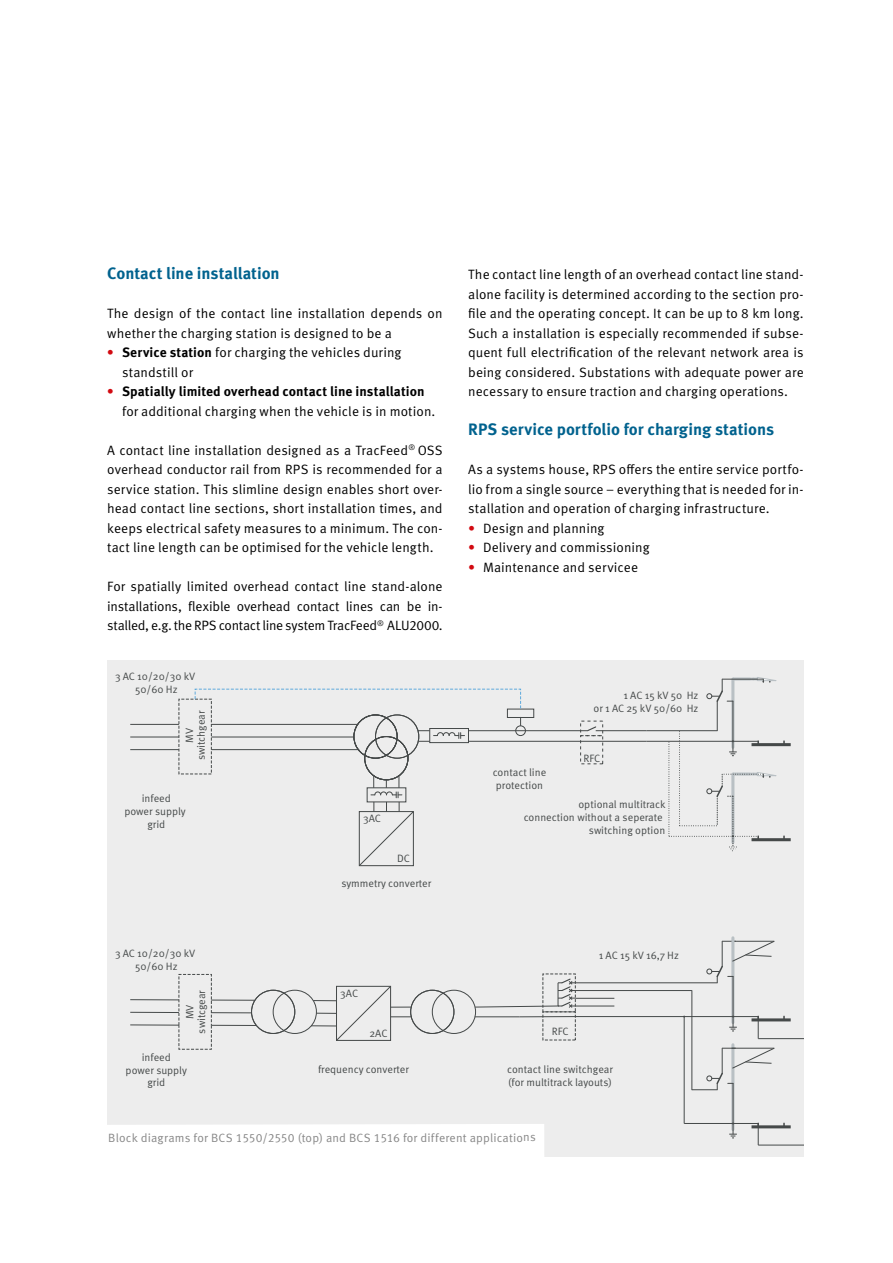
<style>
.page{position:relative;width:893px;height:1263px;background:#fff}
.page>*{position:absolute;margin:0;border:0;box-sizing:border-box;transform-origin:0 0}
.Zwischenüberschrift{font:700 16.5px "Meta Pro";letter-spacing:-.005em;color:#00628e}
.Fließtext{font:13.5px/19.5px "Meta Pro";letter-spacing:.005em;color:#000;text-align:justify}
.t1{font:700 13.5px/19.5px "Meta Pro";letter-spacing:.005em;color:#000}
.Bildunterschrift{font:12px "Meta Pro";letter-spacing:.01em;color:#878787}
.t2{font:10.65px/12.8px "Meta Pro Norm";color:#454949;text-align:center}
.s1{font-weight:700;color:#d20a11}
.s2{font-weight:700}
.s3{color:#d20a11}
.s4{font-weight:400}
</style>
<div class="page">
<div style="left:107px;top:660px;width:697px;height:497px;background:#ededed"></div>
<div style="left:542px;top:1011px;width:34px;height:29px;border:1px dashed #454949"></div>
<hr style="left:211px;top:1025px;width:45px;height:1px;background:#454949">
<hr style="left:130px;top:1024px;width:49px;height:1px;background:#454949">
<hr style="left:211px;top:1012px;width:41px;height:1px;background:#454949">
<hr style="left:130px;top:1012px;width:49px;height:1px;background:#454949">
<hr style="left:211px;top:1000px;width:44px;height:1px;background:#454949">
<hr style="left:130px;top:999px;width:49px;height:1px;background:#454949">
<hr style="left:731px;top:938px;width:3px;height:84px;background:#b9c0c4">
<svg style="left:178px;top:974px;width:34px;height:52px"></svg>
<div style="left:273px;top:990px;width:44px;height:44px;border:1px solid #454949;border-radius:50%"></div>
<div style="left:251px;top:990px;width:44px;height:44px;border:1px solid #454949;border-radius:50%"></div>
<hr style="left:520px;top:1016px;width:55px;height:1px;background:#454949">
<hr style="left:475px;top:1016px;width:45px;height:1px;background:#454949">
<hr style="left:575px;top:982px;width:142px;height:1px;background:#454949">
<hr style="left:575px;top:990px;width:117px;height:1px;background:#454949">
<hr style="left:575px;top:998px;width:39px;height:1px;background:#454949">
<hr style="left:575px;top:1006px;width:39px;height:1px;background:#454949">
<hr style="left:575px;top:1016px;width:183px;height:1px;background:#454949">
<hr style="left:751px;top:1018px;width:40px;height:3px;background:#454949">
<svg style="left:311px;top:985px;width:100px;height:56px"></svg>
<div style="left:432px;top:990px;width:44px;height:44px;border:1px solid #454949;border-radius:50%"></div>
<div style="left:410px;top:990px;width:44px;height:44px;border:1px solid #454949;border-radius:50%"></div>
<hr style="left:733px;top:976px;width:1px;height:40px;background:#454949">
<svg style="left:707px;top:940px;width:68px;height:43px"></svg>
<svg style="left:729px;top:1015px;width:8px;height:16px"></svg>
<hr style="left:731px;top:1045px;width:3px;height:84px;background:#b9c0c4">
<hr style="left:751px;top:1125px;width:40px;height:3px;background:#454949">
<hr style="left:733px;top:1083px;width:1px;height:40px;background:#454949">
<svg style="left:729px;top:1122px;width:8px;height:16px"></svg>
<svg style="left:757px;top:1016px;width:2px;height:23px"></svg>
<hr style="left:758px;top:1038px;width:46px;height:1px;background:#454949">
<svg style="left:757px;top:1123px;width:2px;height:22px"></svg>
<hr style="left:758px;top:1145px;width:46px;height:1px;background:#454949">
<svg style="left:474px;top:977px;width:101px;height:31px"></svg>
<svg style="left:692px;top:1047px;width:83px;height:43px"></svg>
<hr style="left:691px;top:990px;width:1px;height:100px;background:#454949">
<hr style="left:684px;top:1123px;width:74px;height:1px;background:#454949">
<hr style="left:684px;top:1016px;width:1px;height:107px;background:#454949">
<div style="left:580px;top:735px;width:23px;height:29px;border:1px dashed #454949"></div>
<div style="left:580px;top:721px;width:23px;height:15px;border:1px dashed #454949"></div>
<hr style="left:731px;top:679px;width:3px;height:68px;background:#b9c0c4">
<hr style="left:646px;top:741px;width:112px;height:1px;background:#454949">
<hr style="left:646px;top:730px;width:71px;height:1px;background:#454949">
<hr style="left:751px;top:743px;width:40px;height:3px;background:#454949">
<hr style="left:717px;top:701px;width:1px;height:30px;background:#454949">
<hr style="left:732px;top:701px;width:1px;height:40px;background:#454949">
<div style="left:515px;top:725px;width:11px;height:11px;border:1px solid #454949;border-radius:50%"></div>
<div style="left:507px;top:709px;width:27px;height:9px;border:1px solid #454949"></div>
<svg style="left:194px;top:688px;width:327px;height:22px"></svg>
<div style="left:375px;top:714px;width:44px;height:44px;border:1px solid #454949;border-radius:50%"></div>
<div style="left:353px;top:714px;width:45px;height:44px;border:1px solid #454949;border-radius:50%"></div>
<div style="left:364px;top:736px;width:44px;height:44px;border:1px solid #454949;border-radius:50%"></div>
<hr style="left:733px;top:677px;width:17px;height:3px;background:#b9c0c4">
<hr style="left:722px;top:679px;width:41px;height:1px;background:#454949">
<svg style="left:749px;top:677px;width:28px;height:5px"></svg>
<svg style="left:707px;top:679px;width:26px;height:24px"></svg>
<hr style="left:751px;top:838px;width:40px;height:3px;background:#454949">
<svg style="left:668px;top:731px;width:109px;height:120px"></svg>
<div style="left:429px;top:728px;width:40px;height:15px;border:1px solid #454949"></div>
<svg style="left:586px;top:726px;width:11px;height:6px"></svg>
<svg style="left:358px;top:776px;width:56px;height:91px"></svg>
<hr style="left:468px;top:741px;width:178px;height:1px;background:#454949">
<hr style="left:596px;top:730px;width:50px;height:1px;background:#454949">
<hr style="left:468px;top:730px;width:120px;height:1px;background:#454949">
<svg style="left:418px;top:730px;width:47px;height:12px"></svg>
<hr style="left:211px;top:749px;width:148px;height:1px;background:#454949">
<hr style="left:130px;top:749px;width:49px;height:1px;background:#454949">
<hr style="left:211px;top:737px;width:143px;height:1px;background:#454949">
<hr style="left:130px;top:737px;width:49px;height:1px;background:#454949">
<hr style="left:211px;top:724px;width:147px;height:1px;background:#454949">
<hr style="left:130px;top:724px;width:49px;height:1px;background:#454949">
<div style="left:107px;top:1124px;width:437px;height:33px;background:#fff"></div>
<p class="Zwischenüberschrift" style="left:107px;top:263px;width:174px">Contact line installation</p>
<p class="Fließtext" style="left:107px;top:304px;width:337px">The design of the contact line installation depends on whether the charging station is designed to be a</p>
<p class="Fließtext" style="left:122px;top:343px;width:281px;text-indent:-15px"><span class="s1">•</span> <span class="s2">Service station</span> for charging the vehicles during standstill or</p>
<p class="t1" style="left:122px;top:382px;width:315px;text-indent:-15px"><span class="s3">•</span> Spatially limited overhead contact line installation <span class="s4">for additional charging when the vehicle is in motion.</span></p>
<p class="Fließtext" style="left:107px;top:441px;width:337px">A contact line installation designed as a TracFeed<sup>®</sup> OSS overhead conductor rail from RPS is recommended for a service station. This slimline design enables short over&shy;head contact line sections, short installation times, and keeps electrical safety measures to a minimum. The con&shy;tact line length can be optimised for the vehicle length.</p>
<p class="Fließtext" style="left:107px;top:577px;width:337px">For spatially limited overhead contact line stand-alone installations, flexible overhead contact lines can be in&shy;stalled, e.g. the RPS contact line system TracFeed<sup>®</sup> ALU2000.</p>
<p class="t2" style="left:115px;top:669px;width:82px">3 AC 10/20/30 kV<br>50/60 Hz</p>
<p class="t2" style="left:183px;top:760px;width:51px;line-height:11.6px;rotate:-90deg">MV switchgear</p>
<p class="t2" style="left:124px;top:791px;width:63px">infeed<br>power supply grid</p>
<p class="t2" style="left:115px;top:947px;width:82px">3 AC 10/20/30 kV<br>50/60 Hz</p>
<p class="t2" style="left:183px;top:1033px;width:45px;line-height:11.6px;rotate:-90deg">MV switcgear</p>
<p class="t2" style="left:363px;top:812px;width:19px">3AC</p>
<p class="t2" style="left:397px;top:852px;width:14px">DC</p>
<p class="t2" style="left:341px;top:876px;width:91px">symmetry converter</p>
<p class="t2" style="left:340px;top:986px;width:19px">3AC</p>
<p class="t2" style="left:369px;top:1026px;width:20px">2AC</p>
<p class="Fließtext" style="left:468px;top:265px;width:337px">The contact line length of an overhead contact line stand&shy;alone facility is determined according to the section pro&shy;file and the operating concept. It can be up to 8 km long.<br>Such a installation is especially recommended if subse&shy;quent full electrification of the relevant network area is being considered. Substations with adequate power are necessary to ensure traction and charging operations.</p>
<p class="Zwischenüberschrift" style="left:468px;top:419px;width:307px">RPS service portfolio for charging stations</p>
<p class="Fließtext" style="left:468px;top:460px;width:337px">As a systems house, RPS offers the entire service portfo&shy;lio from a single source – everything that is needed for in&shy;stallation and operation of charging infrastructure.</p>
<p class="Fließtext" style="left:468px;top:519px;width:138px"><span class="s3">•</span> Design and planning</p>
<p class="Fließtext" style="left:468px;top:538px;width:183px"><span class="s3">•</span> Delivery and commissioning</p>
<p class="Fließtext" style="left:468px;top:558px;width:172px"><span class="s3">•</span> Maintenance and servicee</p>
<p class="t2" style="left:593px;top:688px;width:106px;text-align:right">1 AC 15 kV 50 Hz<br>or 1 AC 25 kV 50/60 Hz</p>
<p class="t2" style="left:493px;top:765px;width:55px;text-align:left">contact line protection</p>
<p class="t2" style="left:583px;top:752px;width:18px">RFC</p>
<p class="t2" style="left:524px;top:797px;width:143px;text-align:right">optional multitrack<br>connection without a seperate switching option</p>
<p class="t2" style="left:552px;top:1024px;width:18px">RFC</p>
<p class="t2" style="left:599px;top:949px;width:82px">1 AC 15 kV 16,7 Hz</p>
<p class="t2" style="left:126px;top:1050px;width:63px">infeed<br>power supply grid</p>
<p class="t2" style="left:318px;top:1063px;width:92px">frequency converter</p>
<p class="t2" style="left:507px;top:1063px;width:107px;text-align:left">contact line switchgear (for multitrack layouts)</p>
<p class="t2" style="left:124px;top:1128px;width:121px">RFC - return feeder cubicle</p>
<p class="Bildunterschrift" style="left:108px;top:1130px;width:429px">Block diagrams for BCS 1550/2550 (top) and BCS 1516 for different applications</p>
</div>
